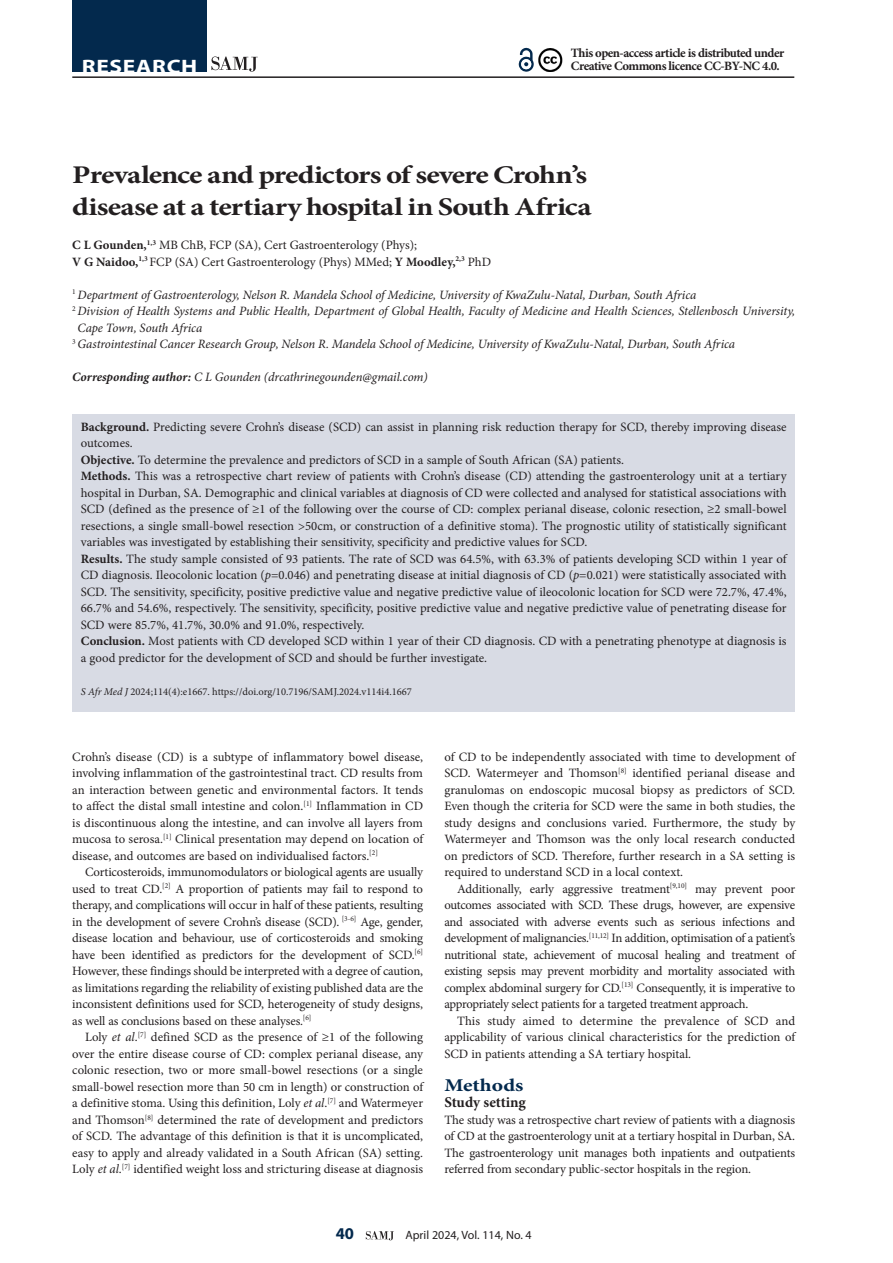
<style>
.page{position:relative;width:893px;height:1263px;background:#fff}
.page>*{position:absolute;margin:0;border:0;box-sizing:border-box;transform-origin:0 0}
.A_HEAD{font:700 25.5px/31.5px "Minion Pro";letter-spacing:-.025em;color:#231f20;scale:1.2 1}
.t1{font:700 19.5px "Myriad Pro";letter-spacing:.03em;color:#fff;scale:1.2 1}
.B_HEAD{font:700 18px "Minion Pro";color:#03294d;scale:1.2 1}
.t2{font:700 16.5px "Myriad Pro";color:#03294d}
.C_HEAD{font:700 15px "Minion Pro";letter-spacing:-.005em;color:#231f20}
.BODY_TEXT_INDENT{font:12.75px/16.5px "Minion Pro";letter-spacing:-.005em;color:#231f20;text-align:justify}
.BODY_TEXT_1ST_PARAGRAPH{font:12.75px/16.5px "Minion Pro";color:#231f20;text-align:justify}
.AUTHORS_DETAILS{font:italic 12.75px/16.5px "Minion Pro";letter-spacing:-.01em;color:#231f20}
.AUTHORS_NAME{font:12.75px/16.5px "Minion Pro";color:#231f20}
.BODY_TEXT_1ST_PARAGRAPH-2{font:700 12.75px/13.5px "Minion Pro";letter-spacing:-.04em;color:#231f20}
.CORRESPONDING_AUTHOR{font:italic 12.75px "Minion Pro";letter-spacing:-.005em;color:#231f20}
.t3{font:12px "Myriad Pro";color:#231f20}
.CITELINE{font:10.5px "Minion Pro";color:#231f20}
.s1{font-weight:700}
.s2{font-style:italic}
</style>
<div class="page">
<svg style="left:366px;top:1231px;width:28px;height:9px"></svg>
<hr style="left:72px;top:76px;width:722px;height:2px;background:#231f20">
<div style="left:72px;top:0;width:135px;height:72px;background:#03294d"></div>
<svg style="left:211px;top:57px;width:47px;height:15px"></svg>
<svg style="left:518px;top:47px;width:16px;height:25px"></svg>
<img style="left:538px;top:48px;width:24px;height:23px">
<div style="left:72px;top:414px;width:723px;height:297px;background:#d8dbe4"></div>
<h2 class="t1" style="left:82px;top:54px;width:98px">RESEARCH</h2>
<p class="BODY_TEXT_1ST_PARAGRAPH-2" style="left:571px;top:46px;width:215px">This open-access article is distributed under<br>Creative Commons licence CC-BY-NC 4.0.</p>
<h1 class="A_HEAD" style="left:72px;top:159px;width:434px">Prevalence and predictors of severe Crohn’s disease at a tertiary hospital in South Africa</h1>
<p class="AUTHORS_NAME" style="left:72px;top:237px;width:420px"><span class="s1">C L Gounden,</span><sup>1,3</sup> MB ChB, FCP (SA), Cert Gastroenterology (Phys);<br><span class="s1">V G Naidoo,</span><sup>1,3</sup> FCP (SA) Cert Gastroenterology (Phys) MMed; <span class="s1">Y Moodley,</span><sup>2,3</sup> PhD</p>
<p class="AUTHORS_DETAILS" style="left:72px;top:286px;width:626px"><sup>1</sup> Department of Gastroenterology, Nelson R. Mandela School of Medicine, University of KwaZulu-Natal, Durban, South Africa</p>
<p class="AUTHORS_DETAILS" style="left:78px;top:303px;width:719px;text-indent:-5px"><sup>2</sup> Division of Health Systems and Public Health, Department of Global Health, Faculty of Medicine and Health Sciences, Stellenbosch University,<br>Cape Town, South Africa</p>
<p class="AUTHORS_DETAILS" style="left:72px;top:336px;width:664px"><sup>3</sup> Gastrointestinal Cancer Research Group, Nelson R. Mandela School of Medicine, University of KwaZulu-Natal, Durban, South Africa</p>
<p class="CORRESPONDING_AUTHOR" style="left:72px;top:368px;width:357px"><span class="s1">Corresponding author:</span> C L Gounden (drcathrinegounden@gmail.com)</p>
<p class="BODY_TEXT_1ST_PARAGRAPH" style="left:81px;top:418px;width:707px"><span class="s1">Background.</span> Predicting severe Crohn’s disease (SCD) can assist in planning risk reduction therapy for SCD, thereby improving disease outcomes.</p>
<p class="BODY_TEXT_1ST_PARAGRAPH" style="left:81px;top:451px;width:545px"><span class="s1">Objective.</span> To determine the prevalence and predictors of SCD in a sample of South African (SA) patients.</p>
<p class="BODY_TEXT_1ST_PARAGRAPH" style="left:81px;top:468px;width:707px"><span class="s1">Methods.</span> This was a retrospective chart review of patients with Crohn’s disease (CD) attending the gastroenterology unit at a tertiary hospital in Durban, SA. Demographic and clinical variables at diagnosis of CD were collected and analysed for statistical associations with SCD (defined as the presence of ≥1 of the following over the course of CD: complex perianal disease, colonic resection, ≥2 small-bowel resections, a single small-bowel resection &gt;50cm, or construction of a definitive stoma). The prognostic utility of statistically significant variables was investigated by establishing their sensitivity, specificity and predictive values for SCD.</p>
<p class="BODY_TEXT_1ST_PARAGRAPH" style="left:81px;top:550px;width:707px"><span class="s1">Results.</span> The study sample consisted of 93 patients. The rate of SCD was 64.5%, with 63.3% of patients developing SCD within 1 year of CD diagnosis. Ileocolonic location (<span class="s2">p</span>=0.046) and penetrating disease at initial diagnosis of CD (<span class="s2">p</span>=0.021) were statistically associated with SCD. The sensitivity, specificity, positive predictive value and negative predictive value of ileocolonic location for SCD were 72.7%, 47.4%, 66.7% and 54.6%, respectively. The sensitivity, specificity, positive predictive value and negative predictive value of penetrating disease for SCD were 85.7%, 41.7%, 30.0% and 91.0%, respectively.</p>
<p class="BODY_TEXT_1ST_PARAGRAPH" style="left:81px;top:633px;width:707px"><span class="s1">Conclusion.</span> Most patients with CD developed SCD within 1 year of their CD diagnosis. CD with a penetrating phenotype at diagnosis is a good predictor for the development of SCD and should be further investigate.</p>
<p class="CITELINE" style="left:81px;top:684px;width:333px"><span class="s2">S Afr Med J</span> 2024;114(4):e1667. https://doi.org/10.7196/SAMJ.2024.v114i4.1667</p>
<p class="BODY_TEXT_1ST_PARAGRAPH" style="left:72px;top:748px;width:352px">Crohn’s disease (CD) is a subtype of inflammatory bowel disease, involving inflammation of the gastrointestinal tract. CD results from an interaction between genetic and environmental factors. It tends to affect the distal small intestine and colon.<sup>[1]</sup> Inflammation in CD is discontinuous along the intestine, and can involve all layers from mucosa to serosa.<sup>[1]</sup> Clinical presentation may depend on location of disease, and outcomes are based on individualised factors.<sup>[2]</sup></p>
<p class="BODY_TEXT_INDENT" style="left:72px;top:864px;width:352px;text-indent:13px">Corticosteroids, immunomodulators or biological agents are usually used to treat CD.<sup>[2]</sup> A proportion of patients may fail to respond to therapy, and complications will occur in half of these patients, resulting in the development of severe Crohn’s disease (SCD). <sup>[3-6]</sup> Age, gender, disease location and behaviour, use of corticosteroids and smoking have been identified as predictors for the development of SCD.<sup>[6] </sup>However, these findings should be interpreted with a degree of caution, as limitations regarding the reliability of existing published data are the inconsistent definitions used for SCD, heterogeneity of study designs, as well as conclusions based on these analyses.<sup>[6]</sup></p>
<p class="BODY_TEXT_INDENT" style="left:72px;top:1029px;width:352px;text-indent:13px">Loly <span class="s2">et al</span>.<sup>[7]</sup> defined SCD as the presence of ≥1 of the following over the entire disease course of CD: complex perianal disease, any colonic resection, two or more small-bowel resections (or a single small-bowel resection more than 50 cm in length) or construction of a definitive stoma. Using this definition, Loly <span class="s2">et al</span>.<sup>[7]</sup> and Watermeyer and Thomson<sup>[8]</sup> determined the rate of development and predictors of SCD. The advantage of this definition is that it is uncomplicated, easy to apply and already validated in a South African (SA) setting.<br>Loly <span class="s2">et al</span>.<sup>[7]</sup> identified weight loss and stricturing disease at diagnosis</p>
<p class="BODY_TEXT_INDENT" style="left:444px;top:748px;width:352px">of CD to be independently associated with time to development of SCD. Watermeyer and Thomson<sup>[8]</sup> identified perianal disease and granulomas on endoscopic mucosal biopsy as predictors of SCD.<br>Even though the criteria for SCD were the same in both studies, the study designs and conclusions varied. Furthermore, the study by Watermeyer and Thomson was the only local research conducted on predictors of SCD. Therefore, further research in a SA setting is required to understand SCD in a local context.</p>
<p class="BODY_TEXT_INDENT" style="left:444px;top:880px;width:352px;text-indent:13px">Additionally, early aggressive treatment<sup>[9,10]</sup> may prevent poor outcomes associated with SCD. These drugs, however, are expensive and associated with adverse events such as serious infections and development of malignancies.<sup>[11,12]</sup> In addition, optimisation of a patient’s nutritional state, achievement of mucosal healing and treatment of existing sepsis may prevent morbidity and mortality associated with complex abdominal surgery for CD.<sup>[13]</sup> Consequently, it is imperative to appropriately select patients for a targeted treatment approach.</p>
<p class="BODY_TEXT_INDENT" style="left:444px;top:1012px;width:352px;text-indent:13px">This study aimed to determine the prevalence of SCD and applicability of various clinical characteristics for the prediction of SCD in patients attending a SA tertiary hospital.</p>
<h2 class="B_HEAD" style="left:444px;top:1072px;width:67px">Methods</h2>
<h3 class="C_HEAD" style="left:444px;top:1092px;width:83px">Study setting</h3>
<p class="BODY_TEXT_1ST_PARAGRAPH" style="left:444px;top:1111px;width:352px">The study was a retrospective chart review of patients with a diagnosis of CD at the gastroenterology unit at a tertiary hospital in Durban, SA.<br>The gastroenterology unit manages both inpatients and outpatients referred from secondary public-sector hospitals in the region.</p>
<p class="t2" style="left:336px;top:1223px;width:20px">40</p>
<p class="t3" style="left:405px;top:1228px;width:128px">April 2024, Vol. 114, No. 4</p>
</div>
